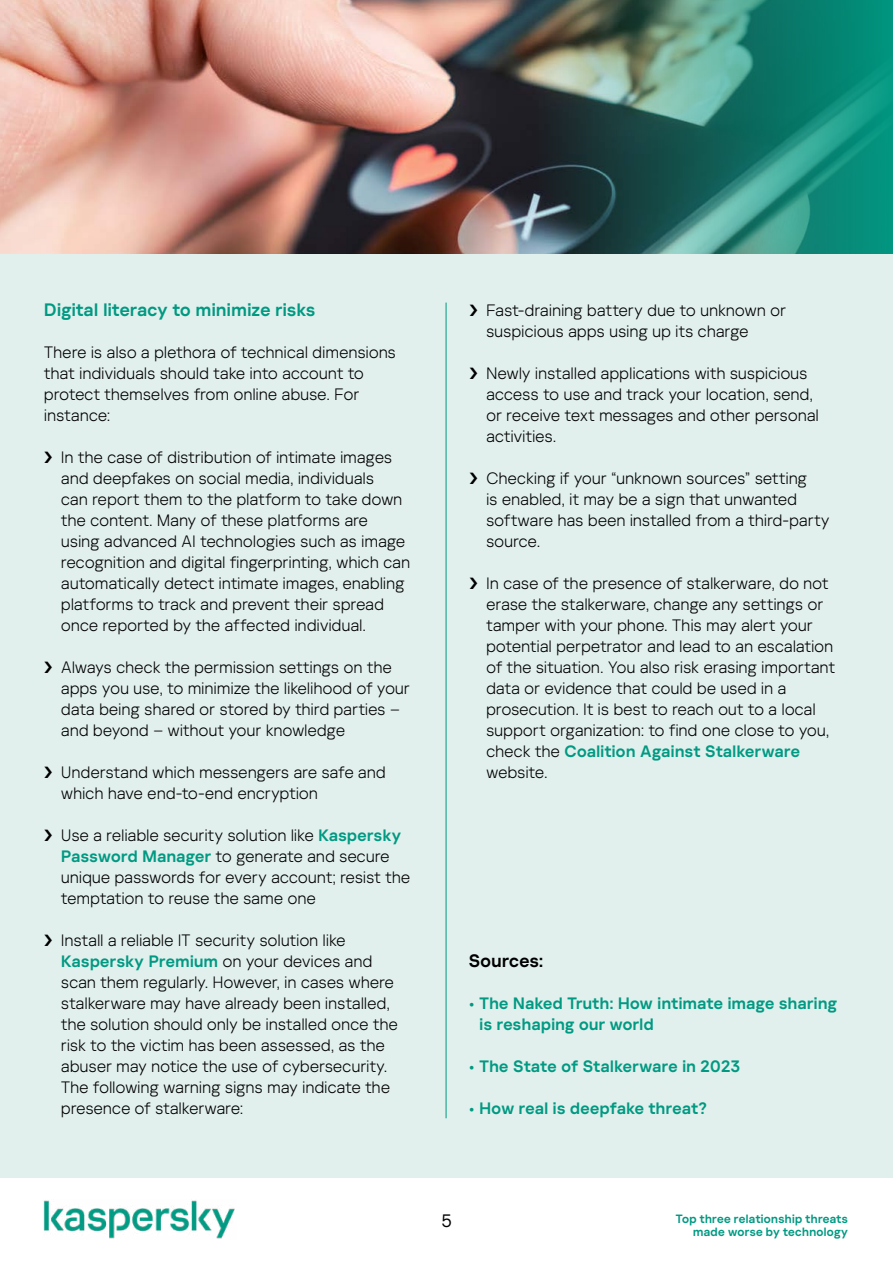
<style>
.page{position:relative;width:893px;height:1263px;background:#fff}
.page>*{position:absolute;margin:0;border:0;box-sizing:border-box;transform-origin:0 0}
.t1{font:600 18px "Kaspersky Sans Display";letter-spacing:.025em;color:#009982}
.t2{font:600 18px "Kaspersky Sans Display";letter-spacing:.02em;color:#000}
.t3{font:18px "Kaspersky Sans Display";color:#000}
.t4{font:300 16.5px/21px "Kaspersky Sans Display";letter-spacing:.025em;color:#000}
.t5{font:600 16.5px/21px "Kaspersky Sans Display";letter-spacing:.025em;color:#009982}
.t6{font:600 12px/13.5px "Kaspersky Sans Display";letter-spacing:.03em;color:#009982;text-align:right}
.s1{font-weight:600;color:#009982}
</style>
<div class="page">
<div style="left:0;top:0;width:893px;height:1178px;background:#e1f0ed"></div>
<img style="left:43px;top:1200px;width:192px;height:39px">
<img style="left:0;top:0;width:893px;height:253px">
<hr style="left:446px;top:303px;width:1px;height:815px;background:#009982">
<p class="t1" style="left:44px;top:296px;width:272px">Digital literacy to minimize risks</p>
<p class="t4" style="left:44px;top:341px;width:353px">There is also a plethora of technical dimensions that individuals should take into account to protect themselves from online abuse. For instance:</p>
<p class="t4" style="left:61px;top:446px;width:350px">In the case of distribution of intimate images and deepfakes on social media, individuals<br>can report them to the platform to take down the content. Many of these platforms are using advanced AI technologies such as image recognition and digital fingerprinting, which can automatically detect intimate images, enabling platforms to track and prevent their spread once reported by the affected individual.</p>
<p class="t4" style="left:61px;top:656px;width:350px">Always check the permission settings on the apps you use, to minimize the likelihood of your data being shared or stored by third parties – and beyond – without your knowledge</p>
<p class="t4" style="left:61px;top:761px;width:326px">Understand which messengers are safe and which have end-to-end encryption</p>
<p class="t4" style="left:61px;top:824px;width:350px">Use a reliable security solution like <span class="s1">Kaspersky Password Manager</span> to generate and secure unique passwords for every account; resist the temptation to reuse the same one</p>
<p class="t4" style="left:61px;top:929px;width:338px">Install a reliable IT security solution like <span class="s1">Kaspersky Premium</span> on your devices and scan them regularly. However, in cases where stalkerware may have already been installed, the solution should only be installed once the risk to the victim has been assessed, as the abuser may notice the use of cybersecurity.<br>The following warning signs may indicate the presence of stalkerware:</p>
<p class="t4" style="left:486px;top:299px;width:301px">Fast-draining battery due to unknown or suspicious apps using up its charge</p>
<p class="t4" style="left:486px;top:362px;width:334px">Newly installed applications with suspicious access to use and track your location, send, or receive text messages and other personal activities.</p>
<p class="t4" style="left:486px;top:467px;width:345px">Checking if your “unknown sources” setting<br>is enabled, it may be a sign that unwanted software has been installed from a third-party source.</p>
<p class="t4" style="left:486px;top:572px;width:350px">In case of the presence of stalkerware, do not erase the stalkerware, change any settings or tamper with your phone. This may alert your potential perpetrator and lead to an escalation of the situation. You also risk erasing important data or evidence that could be used in a prosecution. It is best to reach out to a local support organization: to find one close to you, check the <span class="s1">Coalition Against Stalkerware </span>website.</p>
<p class="t2" style="left:469px;top:947px;width:76px">Sources:</p>
<p class="t5" style="left:479px;top:992px;width:359px;text-indent:-11px">• The Naked Truth: How intimate image sharing is reshaping our world</p>
<p class="t5" style="left:469px;top:1055px;width:273px">• The State of Stalkerware in 2023</p>
<p class="t5" style="left:469px;top:1097px;width:239px">• How real is deepfake threat?</p>
<p class="t3" style="left:441px;top:1207px;width:12px">5</p>
<p class="t6" style="left:676px;top:1211px;width:174px">Top three relationship threats made worse by technology</p>
</div>
